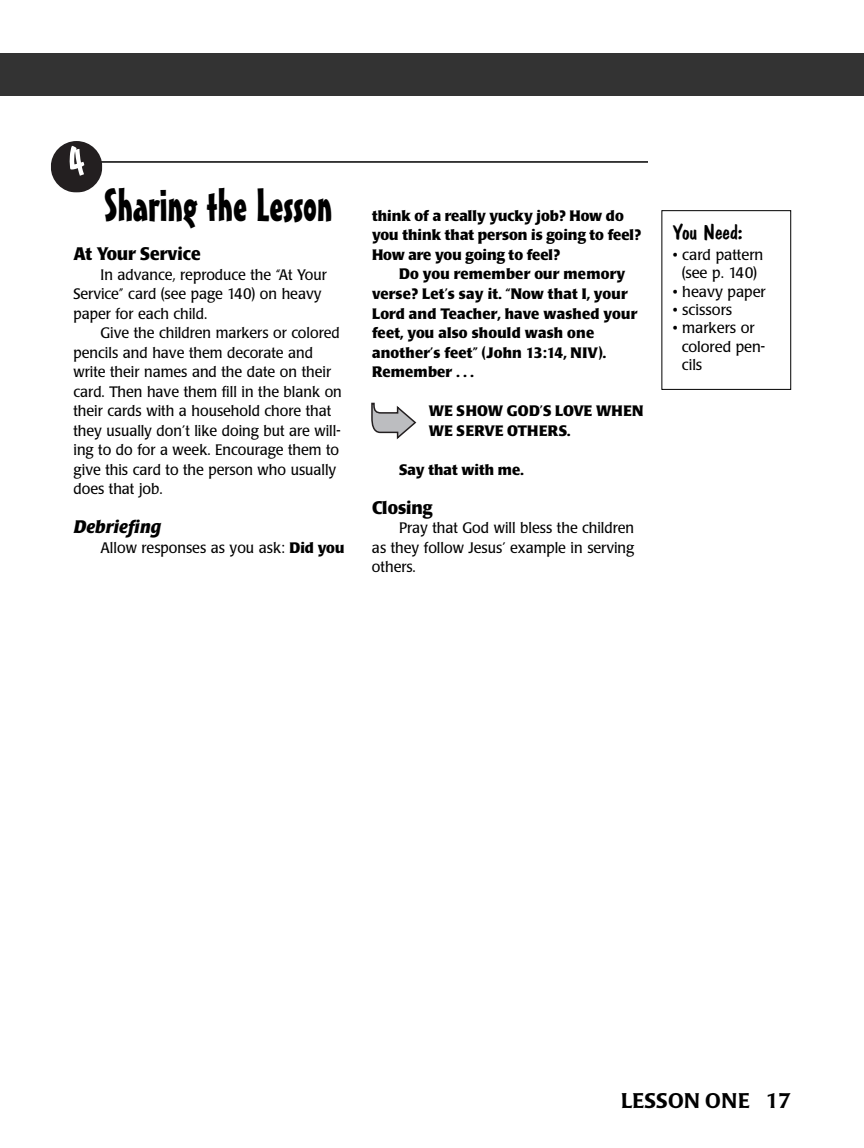
<style>
.page{position:relative;width:864px;height:1148px;background:#fff}
.page>*{position:absolute;margin:0;border:0;box-sizing:border-box;transform-origin:0 0}
.t1{font:45px "Mister Earl BT";color:#000}
.t2{font:500 21px "Poppl Laudatio";letter-spacing:.02em;color:#000}
.t3{font:21px "Dom Casual D";color:#000;scale:1.05 1}
.t4{font:700 18px "Poppl Laudatio";color:#000;scale:.95 1}
.t5{font:italic 700 18px "Poppl Laudatio";color:#000}
.t6{font:15px/19.5px "Poppl Laudatio";color:#000;scale:.95 1}
.t7{font:700 15px/19.5px "Poppl Laudatio";letter-spacing:.005em;color:#000}
.t8{font:15px/18.3px "Poppl Laudatio";color:#000;text-align:center}
.s1{font-weight:700}
</style>
<div class="page">
<div style="left:0;top:53px;width:864px;height:43px;background:#333"></div>
<hr style="left:100px;top:161px;width:548px;height:2px;background:#000">
<svg style="left:371px;top:403px;width:45px;height:36px"></svg>
<div style="left:661px;top:210px;width:130px;height:180px;border:1px solid #000"></div>
<svg style="left:51px;top:141px;width:51px;height:51px"></svg>
<h1 class="t1" style="left:104px;top:189px;width:230px">Sharing the Lesson</h1>
<p class="t4" style="left:73px;top:247px;width:135px">At Your Service</p>
<p class="t6" style="left:73px;top:266px;width:268px;text-indent:27px">In advance, reproduce the “At Your<br>Service” card (see page 140) on heavy paper for each child.</p>
<p class="t6" style="left:73px;top:325px;width:284px;text-indent:27px">Give the children markers or colored pencils and have them decorate and write their names and the date on their card. Then have them fill in the blank on their cards with a household chore that they usually don’t like doing but are will&shy;ing to do for a week. Encourage them to give this card to the person who usually does that job.</p>
<p class="t5" style="left:73px;top:520px;width:89px">Debriefing</p>
<p class="t6" style="left:100px;top:539px;width:258px">Allow responses as you ask: <span class="s1">Did you</span></p>
<p class="t7" style="left:372px;top:208px;width:271px">think of a really yucky job? How do you think that person is going to feel?<br>How are you going to feel?</p>
<p class="t7" style="left:372px;top:266px;width:267px;text-indent:27px">Do you remember our memory verse? Let’s say it. “Now that I, your<br>Lord and Teacher, have washed your feet, you also should wash one another’s feet” (John 13:14, NIV).<br>Remember . . .</p>
<p class="t7" style="left:429px;top:403px;width:216px">WE SHOW GOD’S LOVE WHEN<br>WE SERVE OTHERS.</p>
<p class="t7" style="left:399px;top:461px;width:126px">Say that with me.</p>
<p class="t4" style="left:372px;top:500px;width:65px">Closing</p>
<p class="t6" style="left:372px;top:519px;width:278px;text-align:justify;text-indent:27px">Pray that God will bless the children as they follow Jesus’ example in serving others.</p>
<h2 class="t3" style="left:673px;top:219px;width:68px">You Need:</h2>
<p class="t8" style="left:673px;top:247px;width:92px">• card pattern (see p. 140)</p>
<p class="t8" style="left:673px;top:284px;width:94px">• heavy paper</p>
<p class="t8" style="left:673px;top:302px;width:61px">• scissors</p>
<p class="t8" style="left:682px;top:320px;width:85px;text-align:left;text-indent:-9px">• markers or colored pen&shy;cils</p>
<h2 class="t2" style="left:621px;top:1092px;width:171px">LESSON ONE 17</h2>
</div>
